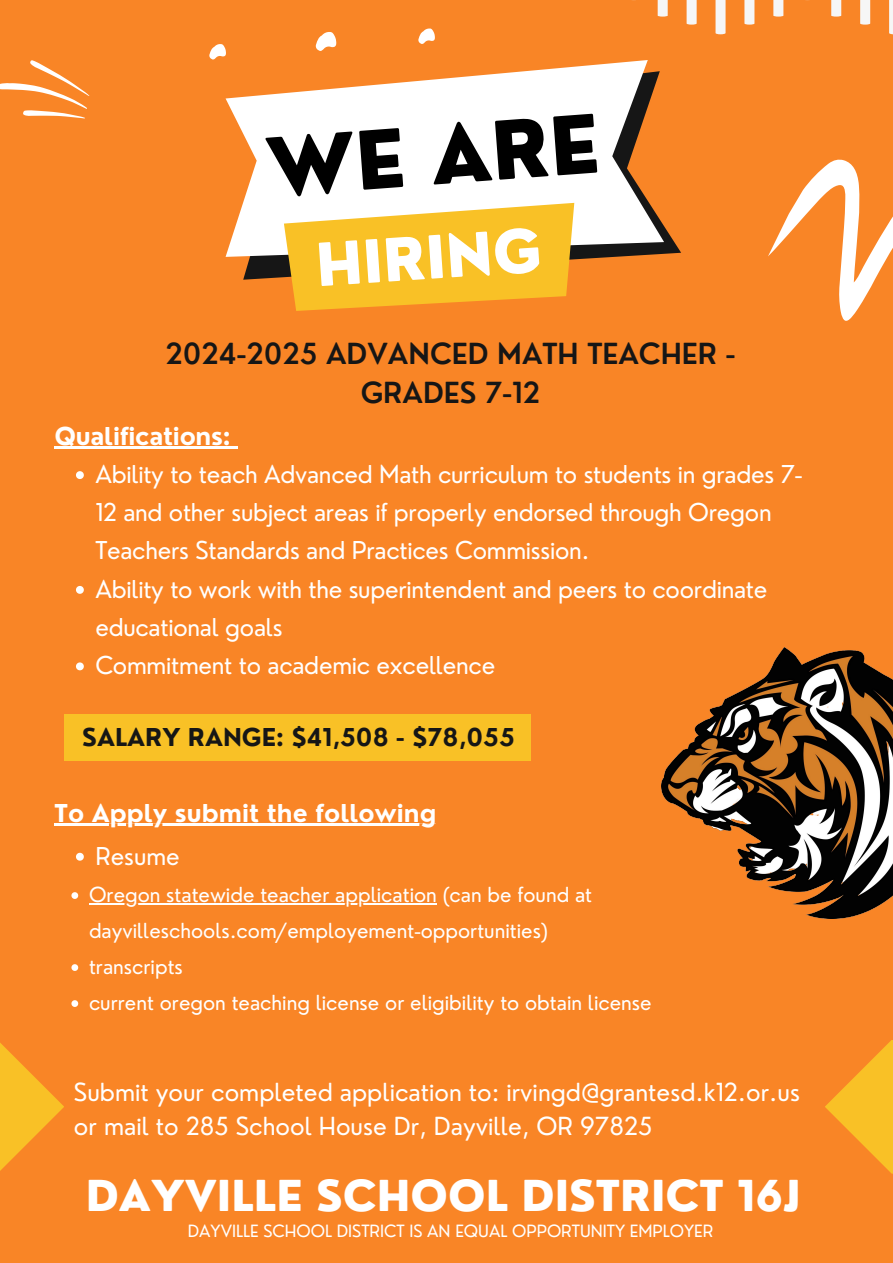
<style>
.page{position:relative;width:893px;height:1263px;background:#f98526}
.page>*{position:absolute;margin:0;border:0;box-sizing:border-box;transform-origin:0 0}
.t1{font:800 78.68px "Nourd";color:#000}
.t2{font:800 57.82px "Nourd";color:#fff}
.t3{font:800 41.55px "Nourd";color:#fff}
.t4{font:600 28.35px/39.4px "Nourd";color:#161616;text-align:center}
.t5{font:24.3px/33.8px "Nourd";color:#fff}
.t6{font:24px/38.2px "Nourd";letter-spacing:-.01em;color:#fff}
.t7{font:700 24px "Nourd";color:#fff}
.t8{font:700 24px "Nourd";color:#161616}
.t9{font:20.25px/36px "Nourd";color:#fff}
.t10{font:16.5px "Nourd";color:#fff}
</style>
<div class="page">
<svg style="left:0;top:60px;width:89px;height:58px"></svg>
<svg style="left:632px;top:0;width:261px;height:34px"></svg>
<svg style="left:768px;top:159px;width:125px;height:162px"></svg>
<svg style="left:209px;top:28px;width:226px;height:32px"></svg>
<img style="left:661px;top:648px;width:232px;height:271px">
<svg style="left:243px;top:226px;width:438px;height:54px"></svg>
<svg style="left:225px;top:60px;width:439px;height:197px;fill:#fff"></svg>
<svg style="left:284px;top:203px;width:290px;height:108px;background:#f8c03b"></svg>
<div style="left:64px;top:714px;width:466px;height:47px;background:#f9c126"></div>
<hr style="left:55px;top:446px;width:175px;height:3px;background:#fff">
<svg style="left:230px;top:446px;width:8px;height:3px"></svg>
<svg style="left:76px;top:471px;width:8px;height:8px"></svg>
<svg style="left:76px;top:586px;width:8px;height:8px"></svg>
<svg style="left:76px;top:662px;width:8px;height:8px"></svg>
<svg style="left:0;top:1043px;width:64px;height:128px;fill:#f9bd26"></svg>
<hr style="left:55px;top:823px;width:381px;height:3px;background:#fff">
<svg style="left:76px;top:853px;width:8px;height:8px"></svg>
<svg style="left:71px;top:892px;width:7px;height:7px"></svg>
<hr style="left:89px;top:903px;width:348px;height:2px;background:#fff">
<svg style="left:71px;top:964px;width:7px;height:7px"></svg>
<svg style="left:71px;top:1000px;width:7px;height:7px"></svg>
<svg style="left:825px;top:1040px;width:68px;height:134px"></svg>
<p class="t1" style="left:263px;top:118px;width:335px;rotate:-4deg">WE ARE</p>
<p class="t2" style="left:313px;top:229px;width:228px;rotate:-4deg">HIRING</p>
<h4 class="t4" style="left:165px;top:333px;width:571px">2024-2025 ADVANCED MATH TEACHER -<br>GRADES 7-12</h4>
<p class="t7" style="left:55px;top:421px;width:177px">Qualifications:</p>
<h2 class="t6" style="left:95px;top:455px;width:708px">Ability to teach Advanced Math curriculum to students in grades 7-<br>12 and other subject areas if properly endorsed through Oregon<br>Teachers Standards and Practices Commission.</h2>
<h1 class="t6" style="left:95px;top:570px;width:673px">Ability to work with the superintendent and peers to coordinate educational goals</h1>
<p class="t6" style="left:95px;top:646px;width:401px">Commitment to academic excellence</p>
<p class="t8" style="left:82px;top:722px;width:434px">SALARY RANGE: $41,508 - $78,055</p>
<p class="t7" style="left:55px;top:798px;width:383px">To Apply submit the following</p>
<p class="t6" style="left:95px;top:836px;width:86px">Resume</p>
<h6 class="t9" style="left:89px;top:877px;width:505px">Oregon statewide teacher application (can be found at dayvilleschools.com/employement-opportunities)</h6>
<p class="t9" style="left:89px;top:949px;width:95px">transcripts</p>
<p class="t9" style="left:89px;top:985px;width:564px">current oregon teaching license or eligibility to obtain license</p>
<h6 class="t5" style="left:74px;top:1075px;width:727px">Submit your completed application to: irvingd@grantesd.k12.or.us or mail to 285 School House Dr, Dayville, OR 97825</h6>
<p class="t3" style="left:86px;top:1170px;width:716px">DAYVILLE SCHOOL DISTRICT 16J</p>
<p class="t10" style="left:188px;top:1220px;width:527px">DAYVILLE SCHOOL DISTRICT IS AN EQUAL OPPORTUNITY EMPLOYER</p>
</div>
